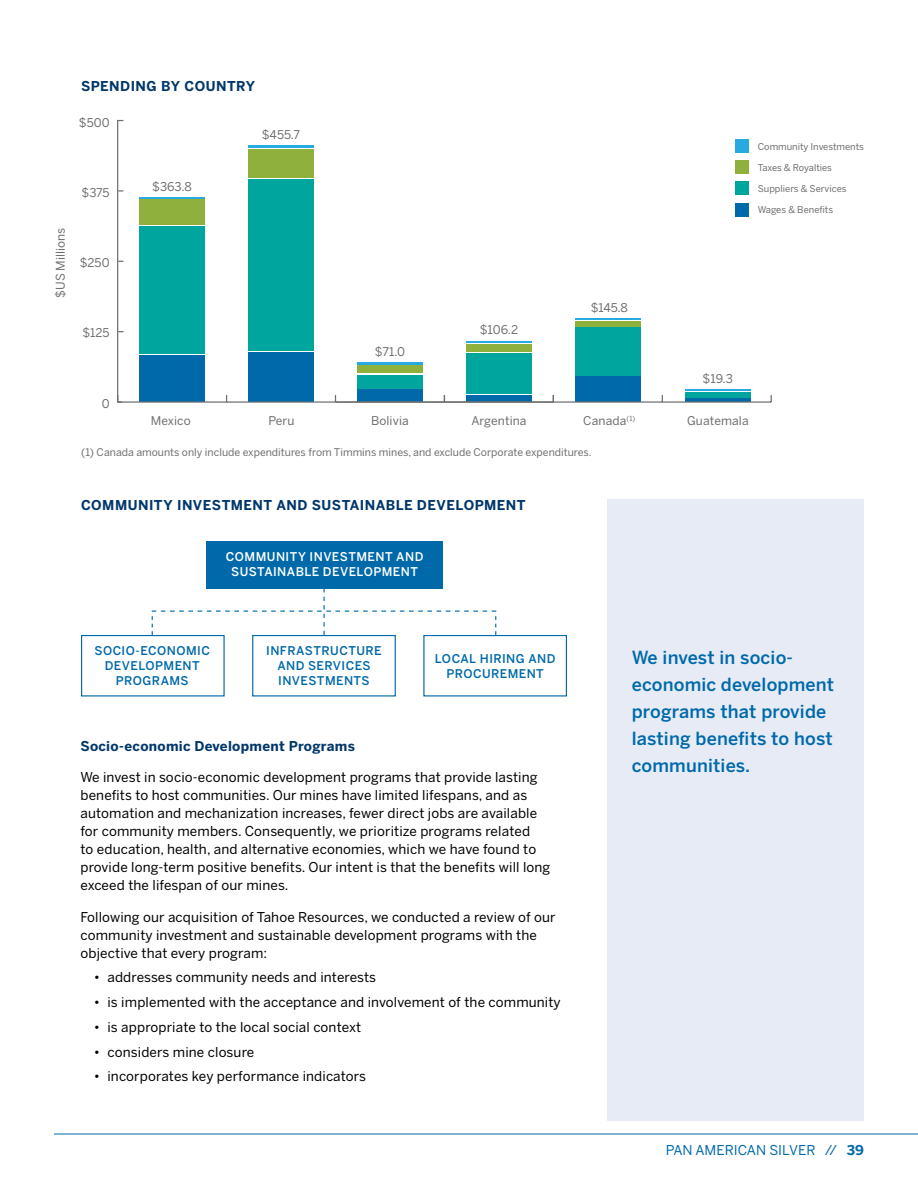
<style>
.page{position:relative;width:918px;height:1188px;background:#fff}
.page>*{position:absolute;margin:0;border:0;box-sizing:border-box;transform-origin:0 0}
.t1{font:500 18px/27px "Benton Sans";letter-spacing:.01em;color:#0069aa}
.t2{font:13.5px/18px "Benton Sans";letter-spacing:.01em;color:#000}
.t3{font:700 13.5px "Benton Sans";letter-spacing:.03em;color:#00376b}
.t4{font:13.5px "Benton Sans";color:#0069aa}
.t5{font:12px "Benton Sans";color:#6d6e71}
.t6{font:500 12px/15px "Benton Sans";letter-spacing:.035em;color:#0069aa;text-align:center}
.t7{font:500 12px/15px "Benton Sans";letter-spacing:.035em;color:#fff;text-align:center}
.t8{font:10.5px "Benton Sans";color:#6d6e71}
.t9{font:9.3px "Benton Sans";color:#6d6e71}
.s1{font-weight:700}
</style>
<div class="page">
<hr style="left:54px;top:1134px;width:864px;height:1px;background:#0069aa">
<div style="left:207px;top:541px;width:236px;height:47px;background:#0069aa"></div>
<div style="left:81px;top:635px;width:144px;height:62px;background:#fff;border:1px solid #0069aa"></div>
<div style="left:252px;top:635px;width:144px;height:62px;background:#fff;border:1px solid #0069aa"></div>
<div style="left:423px;top:635px;width:144px;height:62px;background:#fff;border:1px solid #0069aa"></div>
<svg style="left:152px;top:588px;width:344px;height:47px"></svg>
<div style="left:608px;top:500px;width:256px;height:621px;background:#e6ebf5"></div>
<div style="left:735px;top:139px;width:14px;height:13px;background:#28aae1"></div>
<hr style="left:139px;top:197px;width:66px;height:1px;background:#28aae1">
<hr style="left:248px;top:145px;width:66px;height:3px;background:#28aae1">
<hr style="left:357px;top:362px;width:66px;height:2px;background:#28aae1">
<hr style="left:466px;top:342px;width:66px;height:1px;background:#28aae1">
<hr style="left:576px;top:319px;width:65px;height:1px;background:#28aae1">
<hr style="left:685px;top:389px;width:66px;height:2px;background:#28aae1">
<div style="left:735px;top:160px;width:14px;height:14px;background:#90b03e"></div>
<div style="left:139px;top:200px;width:66px;height:25px;background:#90b03e"></div>
<div style="left:248px;top:149px;width:66px;height:29px;background:#90b03e"></div>
<div style="left:357px;top:366px;width:66px;height:7px;background:#90b03e"></div>
<div style="left:466px;top:344px;width:66px;height:8px;background:#90b03e"></div>
<div style="left:576px;top:321px;width:65px;height:5px;background:#90b03e"></div>
<div style="left:735px;top:181px;width:14px;height:14px;background:#00a69e"></div>
<div style="left:139px;top:227px;width:66px;height:127px;background:#00a69e"></div>
<div style="left:248px;top:179px;width:66px;height:172px;background:#00a69e"></div>
<div style="left:357px;top:375px;width:66px;height:13px;background:#00a69e"></div>
<div style="left:466px;top:353px;width:66px;height:41px;background:#00a69e"></div>
<div style="left:576px;top:327px;width:65px;height:49px;background:#00a69e"></div>
<div style="left:685px;top:392px;width:66px;height:5px;background:#00a69e"></div>
<div style="left:735px;top:203px;width:14px;height:14px;background:#0069aa"></div>
<div style="left:139px;top:356px;width:66px;height:46px;background:#0069aa"></div>
<div style="left:248px;top:353px;width:66px;height:49px;background:#0069aa"></div>
<div style="left:357px;top:390px;width:66px;height:12px;background:#0069aa"></div>
<div style="left:466px;top:395px;width:66px;height:7px;background:#0069aa"></div>
<div style="left:576px;top:377px;width:65px;height:25px;background:#0069aa"></div>
<hr style="left:685px;top:399px;width:66px;height:3px;background:#0069aa">
<hr style="left:118px;top:401px;width:435px;height:2px;background:#6d6e71">
<hr style="left:117px;top:121px;width:1px;height:281px;background:#6d6e71">
<hr style="left:336px;top:401px;width:435px;height:2px;background:#6d6e71">
<svg style="left:117px;top:395px;width:5px;height:8px"></svg>
<p class="t5" style="left:53px;top:298px;width:71px;rotate:-90deg">$US Millions</p>
<p class="t3" style="left:81px;top:78px;width:176px">SPENDING BY COUNTRY</p>
<p class="t5" style="left:79px;top:115px;width:32px">$500</p>
<p class="t5" style="left:82px;top:186px;width:30px">$375</p>
<p class="t5" style="left:152px;top:179px;width:41px">$363.8</p>
<p class="t5" style="left:262px;top:128px;width:40px">$455.7</p>
<p class="t9" style="left:758px;top:141px;width:108px">Community Investments</p>
<p class="t9" style="left:758px;top:162px;width:76px">Taxes &amp; Royalties</p>
<p class="t9" style="left:758px;top:183px;width:90px">Suppliers &amp; Services</p>
<p class="t9" style="left:758px;top:204px;width:77px">Wages &amp; Benefits</p>
<p class="t5" style="left:80px;top:256px;width:31px">$250</p>
<p class="t5" style="left:82px;top:326px;width:29px">$125</p>
<p class="t5" style="left:102px;top:396px;width:9px">0</p>
<p class="t5" style="left:151px;top:413px;width:42px">Mexico</p>
<p class="t5" style="left:269px;top:413px;width:27px">Peru</p>
<p class="t5" style="left:375px;top:344px;width:32px">$71.0</p>
<p class="t5" style="left:480px;top:323px;width:40px">$106.2</p>
<p class="t5" style="left:591px;top:301px;width:39px">$145.8</p>
<p class="t5" style="left:703px;top:371px;width:32px">$19.3</p>
<p class="t5" style="left:371px;top:413px;width:39px">Bolivia</p>
<p class="t5" style="left:471px;top:413px;width:57px">Argentina</p>
<p class="t5" style="left:583px;top:413px;width:54px">Canada<sup>(1)</sup></p>
<p class="t5" style="left:687px;top:413px;width:63px">Guatemala</p>
<p class="t8" style="left:81px;top:446px;width:512px">(1) Canada amounts only include expenditures from Timmins mines, and exclude Corporate expenditures.</p>
<p class="t3" style="left:81px;top:497px;width:446px">COMMUNITY INVESTMENT AND SUSTAINABLE DEVELOPMENT</p>
<p class="t7" style="left:226px;top:549px;width:199px">COMMUNITY INVESTMENT AND<br>SUSTAINABLE DEVELOPMENT</p>
<p class="t6" style="left:95px;top:643px;width:117px">SOCIO-ECONOMIC<br>DEVELOPMENT<br>PROGRAMS</p>
<p class="t6" style="left:266px;top:643px;width:117px">INFRASTRUCTURE<br>AND SERVICES<br>INVESTMENTS</p>
<p class="t6" style="left:435px;top:651px;width:122px">LOCAL HIRING AND<br>PROCUREMENT</p>
<h1 class="t1" style="left:632px;top:644px;width:204px">We invest in socio&shy;economic development programs that provide lasting benefits to host communities.</h1>
<p class="t3" style="left:80px;top:738px;width:276px">Socio-economic Development Programs</p>
<p class="t2" style="left:80px;top:768px;width:471px">We invest in socio-economic development programs that provide lasting benefits to host communities. Our mines have limited lifespans, and as automation and mechanization increases, fewer direct jobs are available for community members. Consequently, we prioritize programs related<br>to education, health, and alternative economies, which we have found to provide long-term positive benefits. Our intent is that the benefits will long exceed the lifespan of our mines.</p>
<p class="t2" style="left:80px;top:907px;width:477px">Following our acquisition of Tahoe Resources, we conducted a review of our community investment and sustainable development programs with the objective that every program:</p>
<p class="t2" style="left:94px;top:968px;width:284px">• addresses community needs and interests</p>
<p class="t2" style="left:94px;top:993px;width:468px">• is implemented with the acceptance and involvement of the community</p>
<p class="t2" style="left:94px;top:1018px;width:269px">• is appropriate to the local social context</p>
<p class="t2" style="left:94px;top:1042px;width:162px">• considers mine closure</p>
<p class="t2" style="left:94px;top:1067px;width:274px">• incorporates key performance indicators</p>
<p class="t4" style="left:666px;top:1142px;width:200px">PAN AMERICAN SILVER // <span class="s1">39</span></p>
</div>
